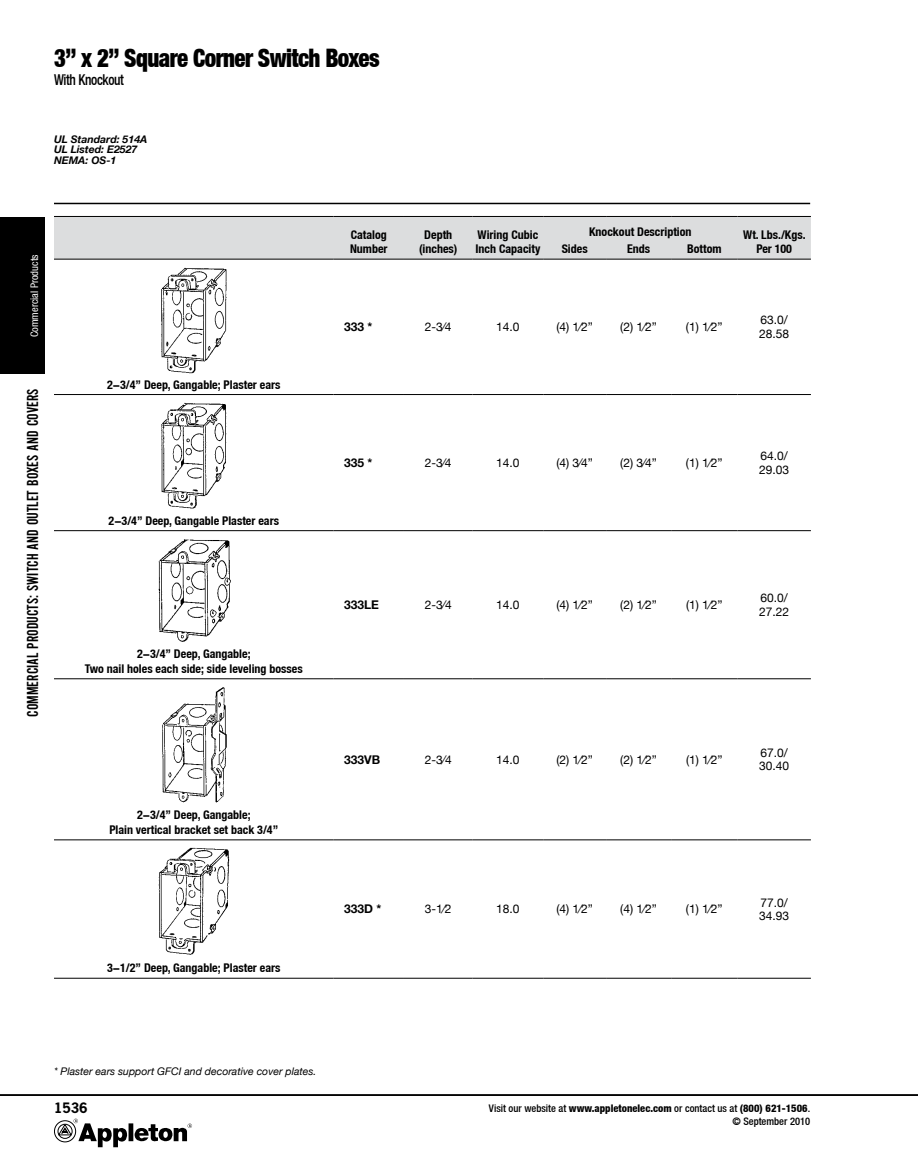
<style>
.page{position:relative;width:918px;height:1175px;background:#fff}
.page>*{position:absolute;margin:0;border:0;box-sizing:border-box;transform-origin:0 0}
.t1{font:900 condensed 25.5px "Helvetica Neue LT";letter-spacing:-.025em;color:#000;scale:.9 1}
.t2{font:16.5px "Alternate Gothic EF No Two";color:#000}
.t3{font:500 condensed 15px "Helvetica Neue LT";letter-spacing:-.025em;color:#000;scale:.89 1}
.t4{font:700 13.5px "News Gothic Std";color:#000}
.t5{font:700 condensed 12px/14.4px "Helvetica Neue LT";color:#000;text-align:center}
.t6{font:12px/13.5px "Helvetica Neue LT";color:#000}
.t7{font:700 12px "Helvetica Neue LT";color:#000}
.t8{font:500 condensed 10.5px/12.6px "Helvetica Neue LT";color:#000;text-align:right}
.t9{font:italic 10.5px "Helvetica Neue LT";color:#000}
.t10{font:italic 700 10.5px/10.5px "Helvetica Neue LT";color:#000}
.t11{font:condensed 10.5px "Helvetica Neue LT";color:#fff}
.s1{font-weight:800}
</style>
<div class="page">
<div style="left:54px;top:217px;width:757px;height:42px;background:#dcddde"></div>
<hr style="left:54px;top:216px;width:280px;height:1px;background:#000">
<hr style="left:334px;top:216px;width:70px;height:1px;background:#000">
<hr style="left:404px;top:216px;width:69px;height:1px;background:#000">
<hr style="left:473px;top:216px;width:70px;height:1px;background:#000">
<hr style="left:54px;top:259px;width:280px;height:1px;background:#000">
<hr style="left:334px;top:259px;width:70px;height:1px;background:#000">
<hr style="left:404px;top:259px;width:69px;height:1px;background:#000">
<hr style="left:473px;top:259px;width:70px;height:1px;background:#000">
<hr style="left:543px;top:216px;width:63px;height:1px;background:#000">
<hr style="left:606px;top:216px;width:65px;height:1px;background:#000">
<hr style="left:671px;top:216px;width:66px;height:1px;background:#000">
<hr style="left:737px;top:216px;width:74px;height:1px;background:#000">
<hr style="left:737px;top:259px;width:74px;height:1px;background:#000">
<hr style="left:543px;top:259px;width:63px;height:1px;background:#000">
<hr style="left:606px;top:259px;width:65px;height:1px;background:#000">
<hr style="left:671px;top:259px;width:66px;height:1px;background:#000">
<hr style="left:54px;top:394px;width:280px;height:1px;background:#000">
<hr style="left:334px;top:394px;width:70px;height:1px;background:#000">
<hr style="left:404px;top:394px;width:69px;height:1px;background:#000">
<hr style="left:473px;top:394px;width:70px;height:1px;background:#000">
<hr style="left:543px;top:394px;width:63px;height:1px;background:#000">
<hr style="left:606px;top:394px;width:65px;height:1px;background:#000">
<hr style="left:671px;top:394px;width:66px;height:1px;background:#000">
<hr style="left:737px;top:394px;width:74px;height:1px;background:#000">
<hr style="left:54px;top:530px;width:280px;height:1px;background:#000">
<hr style="left:334px;top:530px;width:70px;height:1px;background:#000">
<hr style="left:404px;top:530px;width:69px;height:1px;background:#000">
<hr style="left:473px;top:530px;width:70px;height:1px;background:#000">
<hr style="left:543px;top:530px;width:63px;height:1px;background:#000">
<hr style="left:606px;top:530px;width:65px;height:1px;background:#000">
<hr style="left:671px;top:530px;width:66px;height:1px;background:#000">
<hr style="left:737px;top:530px;width:74px;height:1px;background:#000">
<hr style="left:54px;top:678px;width:280px;height:1px;background:#000">
<hr style="left:334px;top:678px;width:70px;height:1px;background:#000">
<hr style="left:404px;top:678px;width:69px;height:1px;background:#000">
<hr style="left:473px;top:678px;width:70px;height:1px;background:#000">
<hr style="left:543px;top:678px;width:63px;height:1px;background:#000">
<hr style="left:606px;top:678px;width:65px;height:1px;background:#000">
<hr style="left:671px;top:678px;width:66px;height:1px;background:#000">
<hr style="left:737px;top:678px;width:74px;height:1px;background:#000">
<hr style="left:54px;top:839px;width:280px;height:1px;background:#000">
<hr style="left:334px;top:839px;width:70px;height:1px;background:#000">
<hr style="left:404px;top:839px;width:69px;height:1px;background:#000">
<hr style="left:473px;top:839px;width:70px;height:1px;background:#000">
<hr style="left:543px;top:839px;width:63px;height:1px;background:#000">
<hr style="left:606px;top:839px;width:65px;height:1px;background:#000">
<hr style="left:671px;top:839px;width:66px;height:1px;background:#000">
<hr style="left:737px;top:839px;width:74px;height:1px;background:#000">
<hr style="left:54px;top:977px;width:280px;height:1px;background:#000">
<hr style="left:334px;top:977px;width:70px;height:1px;background:#000">
<hr style="left:404px;top:977px;width:69px;height:1px;background:#000">
<hr style="left:473px;top:977px;width:70px;height:1px;background:#000">
<hr style="left:543px;top:977px;width:63px;height:1px;background:#000">
<hr style="left:606px;top:977px;width:65px;height:1px;background:#000">
<hr style="left:671px;top:977px;width:66px;height:1px;background:#000">
<hr style="left:737px;top:977px;width:74px;height:1px;background:#000">
<img style="left:161px;top:267px;width:66px;height:107px">
<img style="left:161px;top:402px;width:66px;height:107px">
<img style="left:158px;top:539px;width:73px;height:103px">
<img style="left:162px;top:687px;width:65px;height:116px">
<img style="left:158px;top:847px;width:72px;height:108px">
<hr style="left:54px;top:203px;width:756px;height:1px;background:#000">
<div style="left:0;top:218px;width:45px;height:156px;background:#000"></div>
<hr style="left:129px;top:1123px;width:4px;height:18px;background:#000">
<svg style="left:135px;top:1123px;width:57px;height:19px"></svg>
<svg style="left:54px;top:1118px;width:73px;height:29px"></svg>
<hr style="left:0;top:1094px;width:918px;height:1px;background:#000">
<h1 class="t1" style="left:54px;top:42px;width:363px">3” x 2” Square Corner Switch Boxes</h1>
<p class="t3" style="left:54px;top:71px;width:80px">With Knockout</p>
<p class="t10" style="left:54px;top:133px;width:95px">UL Standard: 514A<br>UL Listed: E2527<br>NEMA: OS-1</p>
<p class="t11" style="left:28px;top:337px;width:84px;rotate:-90deg">Commercial Products</p>
<h2 class="t2" style="left:24px;top:716px;width:329px;rotate:-90deg">Commercial Products: Switch and Outlet Boxes and Covers</h2>
<p class="t5" style="left:107px;top:377px;width:175px">2-3/∕4” Deep, Gangable; Plaster ears</p>
<p class="t5" style="left:109px;top:513px;width:172px">2-3∕/4” Deep, Gangable Plaster ears</p>
<p class="t5" style="left:85px;top:646px;width:219px">2-3/∕4” Deep, Gangable;<br>Two nail holes each side; side leveling bosses</p>
<p class="t5" style="left:109px;top:807px;width:170px">2-3∕/4” Deep, Gangable;<br>Plain vertical bracket set back 3∕/4”</p>
<p class="t5" style="left:350px;top:227px;width:39px;text-align:left">Catalog<br>Number</p>
<p class="t5" style="left:419px;top:227px;width:40px">Depth (inches)</p>
<p class="t5" style="left:475px;top:227px;width:66px;text-align:left">Wiring Cubic<br>Inch Capacity</p>
<p class="t5" style="left:589px;top:224px;width:104px">Knockout Description</p>
<p class="t5" style="left:743px;top:227px;width:64px">Wt. Lbs./Kgs.</p>
<p class="t5" style="left:562px;top:241px;width:27px">Sides</p>
<p class="t5" style="left:627px;top:241px;width:25px">Ends</p>
<p class="t5" style="left:687px;top:241px;width:36px">Bottom</p>
<p class="t5" style="left:756px;top:241px;width:37px">Per 100</p>
<p class="t7" style="left:344px;top:319px;width:30px">333 *</p>
<p class="t6" style="left:425px;top:320px;width:28px">2-3∕4</p>
<p class="t6" style="left:496px;top:320px;width:25px">14.0</p>
<p class="t6" style="left:556px;top:320px;width:38px">(4) 1∕2”</p>
<p class="t6" style="left:620px;top:320px;width:38px">(2) 1∕2”</p>
<p class="t6" style="left:686px;top:320px;width:38px">(1) 1∕2”</p>
<p class="t6" style="left:759px;top:313px;width:32px">63.0/<br>28.58</p>
<p class="t7" style="left:344px;top:455px;width:30px">335 *</p>
<p class="t6" style="left:425px;top:456px;width:28px">2-3∕4</p>
<p class="t6" style="left:496px;top:456px;width:25px">14.0</p>
<p class="t6" style="left:556px;top:456px;width:38px">(4) 3∕4”</p>
<p class="t6" style="left:620px;top:456px;width:38px">(2) 3∕4”</p>
<p class="t6" style="left:686px;top:456px;width:38px">(1) 1∕2”</p>
<p class="t6" style="left:759px;top:449px;width:32px">64.0/<br>29.03</p>
<p class="t7" style="left:344px;top:597px;width:36px">333LE</p>
<p class="t6" style="left:425px;top:598px;width:28px">2-3∕4</p>
<p class="t6" style="left:496px;top:598px;width:25px">14.0</p>
<p class="t6" style="left:556px;top:598px;width:38px">(4) 1∕2”</p>
<p class="t6" style="left:620px;top:598px;width:38px">(2) 1∕2”</p>
<p class="t6" style="left:686px;top:598px;width:38px">(1) 1∕2”</p>
<p class="t6" style="left:759px;top:591px;width:32px">60.0/<br>27.22</p>
<p class="t7" style="left:344px;top:752px;width:38px">333VB</p>
<p class="t6" style="left:425px;top:752px;width:28px">2-3∕4</p>
<p class="t6" style="left:496px;top:752px;width:25px">14.0</p>
<p class="t6" style="left:556px;top:752px;width:38px">(2) 1∕2”</p>
<p class="t6" style="left:620px;top:752px;width:38px">(2) 1∕2”</p>
<p class="t6" style="left:686px;top:752px;width:38px">(1) 1∕2”</p>
<p class="t6" style="left:759px;top:745px;width:32px">67.0/<br>30.40</p>
<p class="t5" style="left:107px;top:960px;width:175px">3-1/∕2” Deep, Gangable; Plaster ears</p>
<p class="t7" style="left:344px;top:901px;width:39px">333D *</p>
<p class="t6" style="left:425px;top:902px;width:28px">3-1∕2</p>
<p class="t6" style="left:496px;top:902px;width:25px">18.0</p>
<p class="t6" style="left:556px;top:902px;width:38px">(4) 1∕2”</p>
<p class="t6" style="left:620px;top:902px;width:38px">(4) 1∕2”</p>
<p class="t6" style="left:686px;top:902px;width:38px">(1) 1∕2”</p>
<p class="t6" style="left:759px;top:895px;width:32px">77.0/<br>34.93</p>
<p class="t9" style="left:54px;top:1064px;width:264px">* Plaster ears support GFCI and decorative cover plates.</p>
<p class="t4" style="left:54px;top:1099px;width:35px">1536</p>
<p class="t8" style="left:489px;top:1102px;width:323px">Visit our website at <span class="s1">www.appletonelec.com</span> or contact us at <span class="s1">(800) 621-1506</span>. © September 2010</p>
</div>
